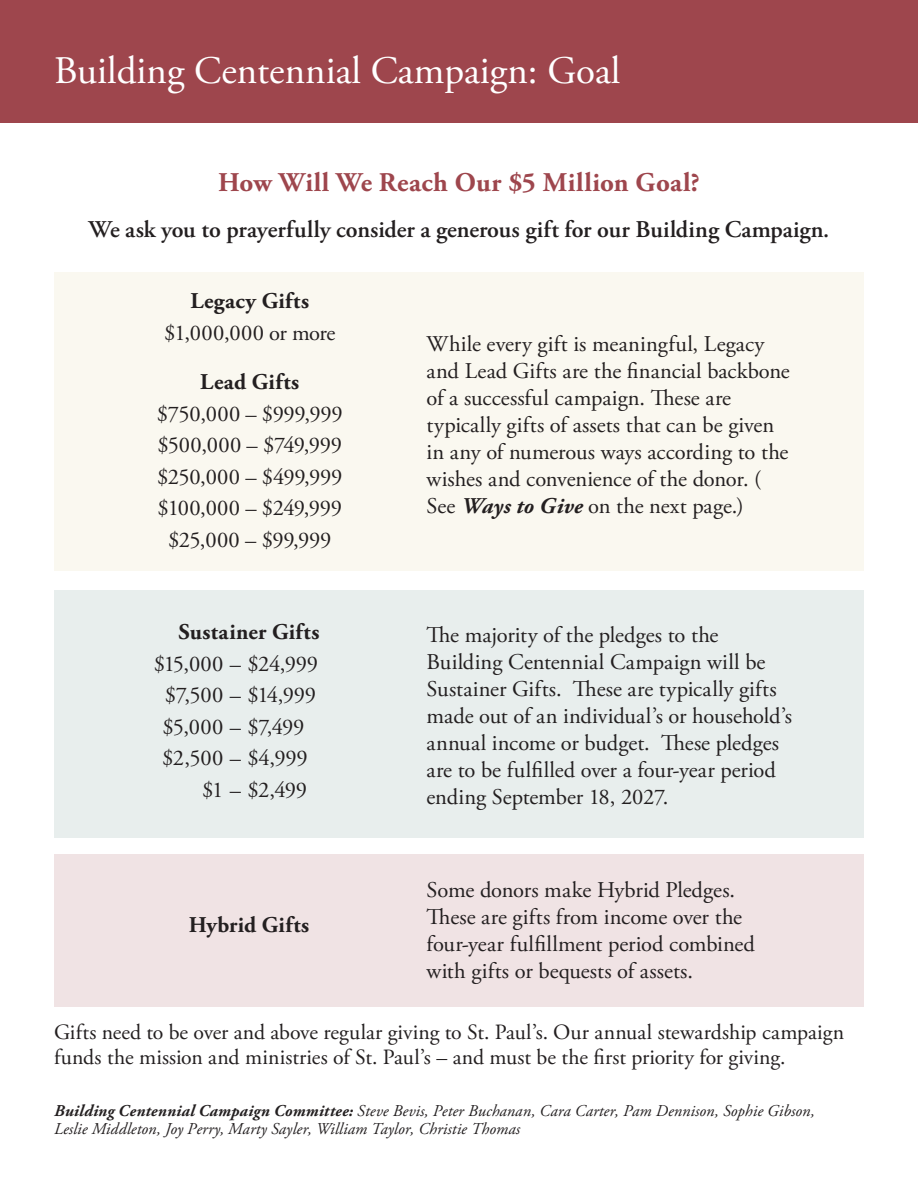
<style>
.page{position:relative;width:918px;height:1188px;background:#fff}
.page>*{position:absolute;margin:0;border:0;box-sizing:border-box;transform-origin:0 0}
.t1{font:39px "Adobe Garamond Pro";color:#fff}
.t2{font:700 27px "Adobe Garamond Pro";letter-spacing:.02em;color:#9e464d}
.t3{font:600 24px "Adobe Garamond Pro";color:#231f20}
.t4{font:22.5px/27px "Adobe Garamond Pro";color:#231f20}
.t5{font:700 22.5px "Adobe Garamond Pro";letter-spacing:.02em;color:#231f20}
.t6{font:21.75px/25.5px "Adobe Garamond Pro";color:#231f20}
.t7{font:italic 16.5px/18px "Adobe Garamond Pro";letter-spacing:.005em;color:#231f20}
.s1{font-weight:700;font-style:italic}
.s2{font-weight:700}
</style>
<div class="page">
<div style="left:0;top:0;width:918px;height:122px;background:#9e464d"></div>
<div style="left:54px;top:272px;width:810px;height:299px;background:#faf8f0"></div>
<div style="left:54px;top:590px;width:810px;height:248px;background:#e8eeed"></div>
<div style="left:54px;top:854px;width:810px;height:153px;background:#f0e3e4"></div>
<h1 class="t1" style="left:54px;top:47px;width:568px">Building Centennial Campaign: Goal</h1>
<p class="t2" style="left:218px;top:166px;width:483px">How Will We Reach Our $5 Million Goal?</p>
<p class="t3" style="left:89px;top:216px;width:742px">We ask you to prayerfully consider a generous gift for our Building Campaign.</p>
<p class="t5" style="left:190px;top:288px;width:120px">Legacy Gifts</p>
<p class="t4" style="left:164px;top:320px;width:173px">$1,000,000 or more</p>
<p class="t5" style="left:200px;top:369px;width:101px">Lead Gifts</p>
<p class="t4" style="left:157px;top:399px;width:187px;line-height:31.5px;text-align:center">$750,000 – $999,999 $500,000 – $749,999 $250,000 – $499,999 $100,000 – $249,999 $25,000 – $99,999</p>
<p class="t5" style="left:179px;top:619px;width:142px">Sustainer Gifts</p>
<p class="t4" style="left:154px;top:651px;width:166px">$15,000 – $24,999</p>
<p class="t4" style="left:165px;top:682px;width:153px">$7,500 – $14,999</p>
<p class="t4" style="left:163px;top:714px;width:143px">$5,000 – $7,499</p>
<p class="t4" style="left:162px;top:745px;width:147px">$2,500 – $4,999</p>
<p class="t4" style="left:202px;top:777px;width:106px">$1 – $2,499</p>
<p class="t4" style="left:427px;top:331px;width:365px">While every gift is meaningful, Legacy and Lead Gifts are the financial backbone of a successful campaign. These are typically gifts of assets that can be given in any of numerous ways according to the wishes and convenience of the donor. ( See <span class="s1">Ways to Give</span> on the next page.)</p>
<p class="t4" style="left:427px;top:622px;width:367px">The majority of the pledges to the Building Centennial Campaign will be Sustainer Gifts. These are typically gifts made out of an individual’s or household’s annual income or budget. These pledges are to be fulfilled over a four-year period ending September 18, 2027.</p>
<p class="t4" style="left:427px;top:877px;width:330px">Some donors make Hybrid Pledges.<br>These are gifts from income over the four-year fulfillment period combined with gifts or bequests of assets.</p>
<p class="t6" style="left:54px;top:1020px;width:792px">Gifts need to be over and above regular giving to St. Paul’s. Our annual stewardship campaign funds the mission and ministries of St. Paul’s – and must be the first priority for giving.</p>
<p class="t5" style="left:189px;top:912px;width:122px">Hybrid Gifts</p>
<p class="t7" style="left:54px;top:1102px;width:762px"><span class="s2">Building Centennial Campaign Committee:</span> Steve Bevis, Peter Buchanan, Cara Carter, Pam Dennison, Sophie Gibson,<br>Leslie Middleton, Joy Perry, Marty Sayler, William Taylor, Christie Thomas</p>
</div>
